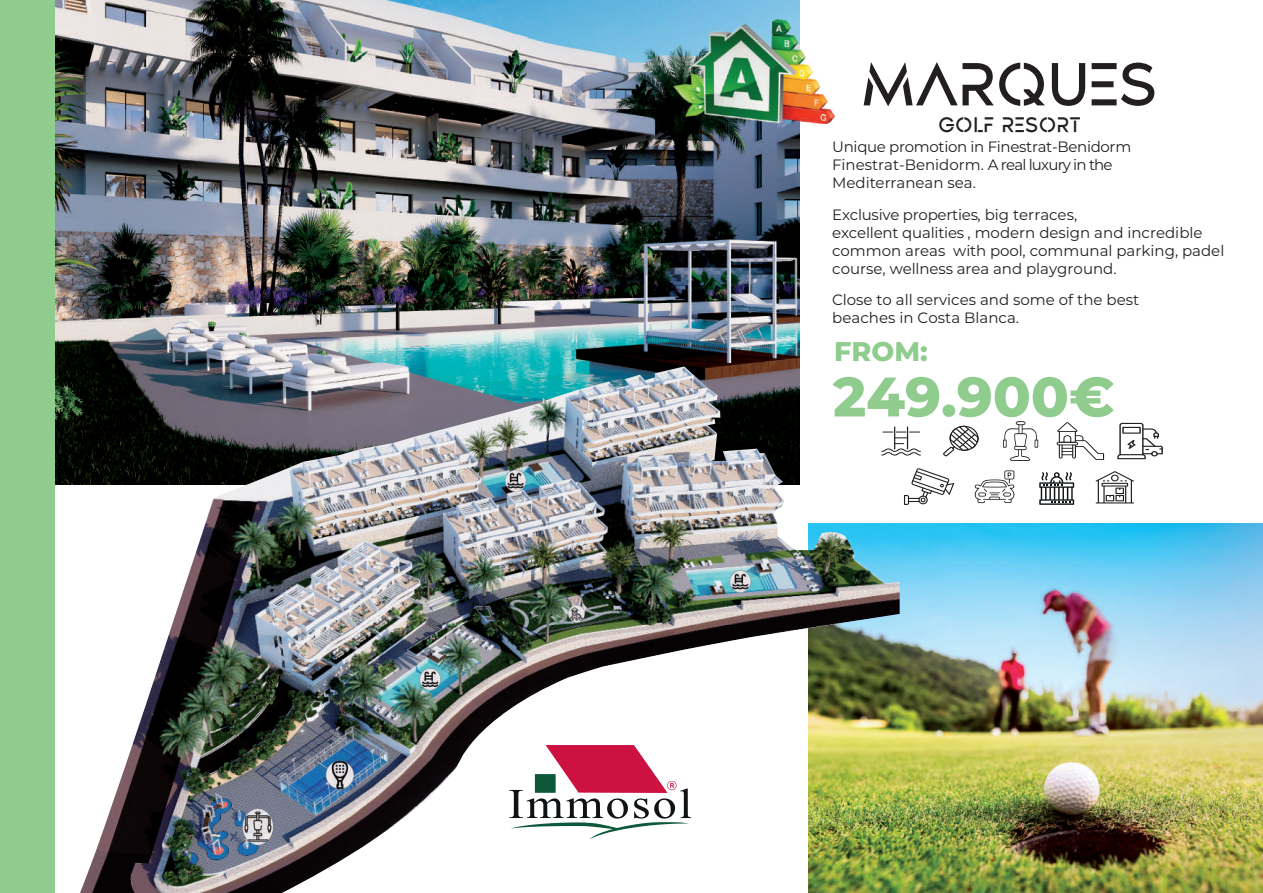
<style>
.page{position:relative;width:1263px;height:893px;background:#fff}
.page>*{position:absolute;margin:0;border:0;box-sizing:border-box;transform-origin:0 0}
.t1{font:67.95px "DESIGNER Regular";color:#231f20;scale:1.04 1}
.t2{font:800 55.5px "Montserrat";color:#8fcc8e}
.t3{font:30.6px "DESIGNER Regular";color:#231f20}
.t4{font:800 27px "Montserrat";color:#8fcc8e}
.t5{font:15px/18px "Montserrat";color:#231f20}
.t6{font:15px/18px "Montserrat";letter-spacing:-.02em;color:#231f20}
</style>
<div class="page">
<img style="left:55px;top:0;width:745px;height:484px">
<img style="left:900px;top:524px;width:363px;height:369px">
<div style="left:0;top:0;width:55px;height:893px;background:#8fcc8e"></div>
<img style="left:673px;top:19px;width:162px;height:105px">
<img style="left:80px;top:366px;width:820px;height:527px">
<svg style="left:904px;top:468px;width:50px;height:37px"></svg>
<svg style="left:1117px;top:423px;width:46px;height:36px"></svg>
<svg style="left:881px;top:427px;width:40px;height:29px"></svg>
<svg style="left:943px;top:426px;width:36px;height:30px"></svg>
<svg style="left:1003px;top:421px;width:35px;height:40px"></svg>
<svg style="left:1056px;top:422px;width:48px;height:38px"></svg>
<svg style="left:974px;top:470px;width:40px;height:33px"></svg>
<svg style="left:1039px;top:472px;width:35px;height:33px"></svg>
<svg style="left:1095px;top:471px;width:39px;height:32px"></svg>
<h1 class="t1" style="left:861px;top:42px;width:286px">MARQUES</h1>
<h3 class="t3" style="left:938px;top:103px;width:144px">golf resort</h3>
<p class="t6" style="left:832px;top:137px;width:300px">Unique promotion in Finestrat-Benidorm<br>Finestrat-Benidorm. A real luxury in the<br>Mediterranean sea.</p>
<p class="t5" style="left:832px;top:205px;width:394px">Exclusive properties, big terraces,<br>excellent qualities , modern design and incredible common areas with pool, communal parking, padel course, wellness area and playground.</p>
<p class="t5" style="left:832px;top:290px;width:308px">Close to all services and some of the best beaches in Costa Blanca.</p>
<h3 class="t4" style="left:834px;top:332px;width:95px">FROM:</h3>
<h2 class="t2" style="left:833px;top:356px;width:283px">249.900€</h2>
</div>
